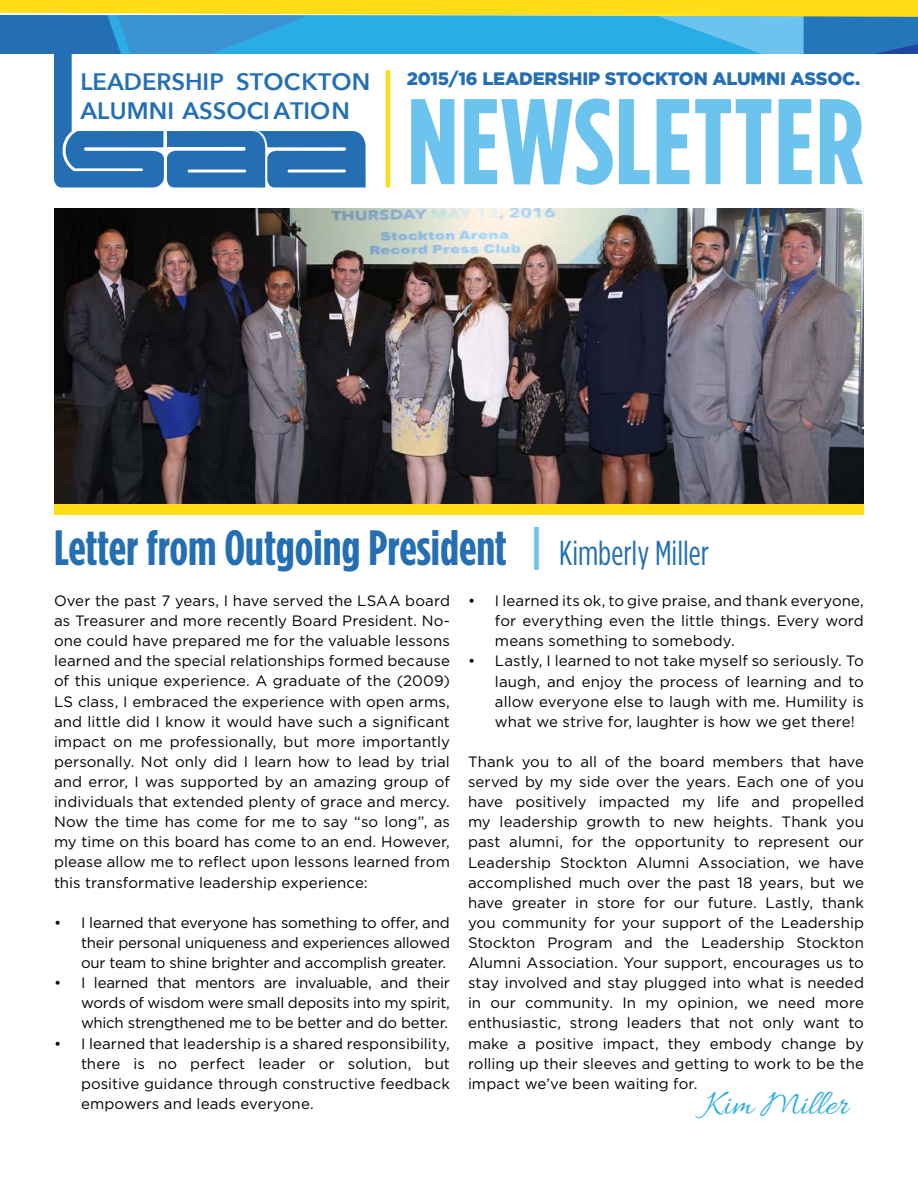
<style>
.page{position:relative;width:918px;height:1188px;background:#fff}
.page>*{position:absolute;margin:0;border:0;box-sizing:border-box;transform-origin:0 0}
.t1{font:700 condensed 121.5px "Gotham HTF";letter-spacing:.01em;color:#6cc3ee}
.t2{font:700 condensed 49.5px "Gotham HTF";color:#246fb4}
.t3{font:36px "Allura";color:#29ade4}
.t4{font:condensed 34.5px "Gotham HTF";color:#246fb4}
.t5{font:600 23.7px/28.5px "Avenir Next";color:#246fb4}
.t6{font:900 18px "Gotham";letter-spacing:-.01em;color:#246fb4}
.t7{font:15px/20.1px "Gotham";color:#000;text-align:justify}
.s1{color:#6cc3ee}
</style>
<div class="page">
<svg style="left:0;top:0;width:918px;height:188px"></svg>
<img style="left:54px;top:209px;width:810px;height:295px">
<div style="left:54px;top:504px;width:810px;height:11px;background:#ffde17"></div>
<hr style="left:386px;top:70px;width:4px;height:118px;background:#ffde17">
<h3 class="t5" style="left:80px;top:67px;width:291px">LEADERSHIP STOCKTON<br>ALUMNI ASSOCI ATION</h3>
<p class="t6" style="left:407px;top:66px;width:455px">2015/16 LEADERSHIP STOCKTON ALUMNI ASSOC.</p>
<h1 class="t1" style="left:407px;top:73px;width:459px">NEWSLETTER</h1>
<h2 class="t2" style="left:54px;top:520px;width:490px">Letter from Outgoing President <span class="s1">|</span></h2>
<h3 class="t4" style="left:559px;top:535px;width:151px">Kimberly Miller</h3>
<p class="t7" style="left:54px;top:590px;width:398px">Over the past 7 years, I have served the LSAA board as Treasurer and more recently Board President. No&shy;one could have prepared me for the valuable lessons learned and the special relationships formed because of this unique experience. A graduate of the (2009)<br>LS class, I embraced the experience with open arms, and little did I know it would have such a significant impact on me professionally, but more importantly personally. Not only did I learn how to lead by trial and error, I was supported by an amazing group of individuals that extended plenty of grace and mercy.<br>Now the time has come for me to say “so long”, as my time on this board has come to an end. However, please allow me to reflect upon lessons learned from this transformative leadership experience:</p>
<p class="t7" style="left:81px;top:912px;width:370px;text-indent:-27px">• I learned that everyone has something to offer, and their personal uniqueness and experiences allowed our team to shine brighter and accomplish greater.</p>
<p class="t7" style="left:81px;top:973px;width:370px;text-indent:-27px">• I learned that mentors are invaluable, and their words of wisdom were small deposits into my spirit, which strengthened me to be better and do better.</p>
<p class="t7" style="left:81px;top:1033px;width:370px;text-indent:-27px">• I learned that leadership is a shared responsibility, there is no perfect leader or solution, but positive guidance through constructive feedback empowers and leads everyone.</p>
<p class="t7" style="left:495px;top:590px;width:370px;text-indent:-27px">• I learned its ok, to give praise, and thank everyone, for everything even the little things. Every word means something to somebody.</p>
<p class="t7" style="left:495px;top:651px;width:371px;text-indent:-27px">• Lastly, I learned to not take myself so seriously. To laugh, and enjoy the process of learning and to allow everyone else to laugh with me. Humility is what we strive for, laughter is how we get there!</p>
<p class="t7" style="left:468px;top:751px;width:398px">Thank you to all of the board members that have served by my side over the years. Each one of you have positively impacted my life and propelled my leadership growth to new heights. Thank you past alumni, for the opportunity to represent our Leadership Stockton Alumni Association, we have accomplished much over the past 18 years, but we have greater in store for our future. Lastly, thank you community for your support of the Leadership Stockton Program and the Leadership Stockton Alumni Association. Your support, encourages us to stay involved and stay plugged into what is needed in our community. In my opinion, we need more enthusiastic, strong leaders that not only want to make a positive impact, they embody change by rolling up their sleeves and getting to work to be the impact we’ve been waiting for.</p>
<h3 class="t3" style="left:704px;top:1084px;width:146px">Kim Miller</h3>
</div>
